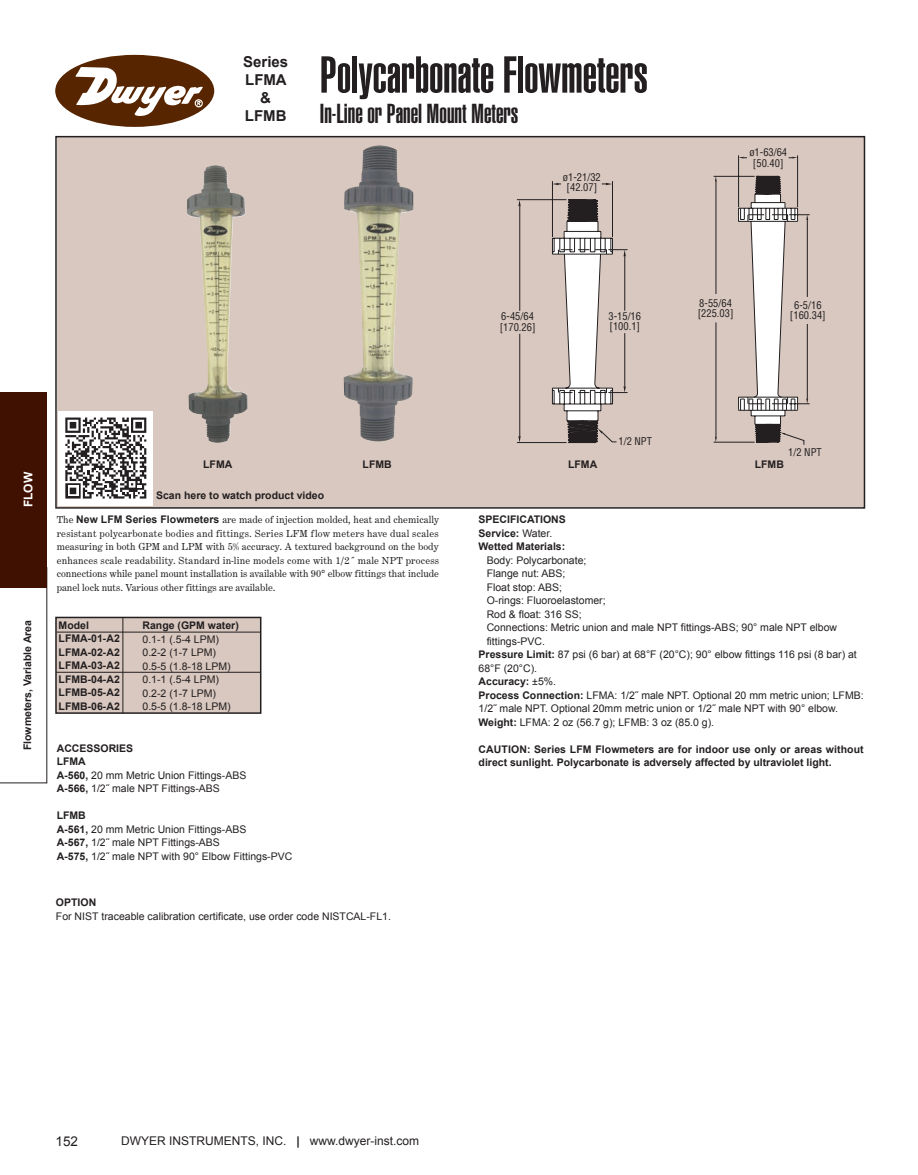
<style>
.page{position:relative;width:918px;height:1175px;background:#fff}
.page>*{position:absolute;margin:0;border:0;box-sizing:border-box;transform-origin:0 0}
.t1{font:900 extra-condensed 51px "Helvetica";color:#231f20}
.t2{font:900 extra-condensed 27px "Helvetica";color:#231f20}
.t3{font:700 15px/18px "Arial";color:#231f20;text-align:center}
.t4{font:13.5px "Arial";color:#231f20}
.t5{font:12px "Arial";color:#231f20}
.t6{font:700 12px "Arial";color:#fff}
.t7{font:10.5px/13.5px "Arial";color:#231f20}
.t8{font:10.5px/13.5px "Century Expanded T";color:#231f20;text-align:justify}
.t9{font:700 10.5px/13.5px "Arial";color:#231f20}
.t10{font:condensed 10.5px/10.5px "Helvetica";color:#231f20}
.s1{font-family:"Arial";font-weight:700}
.s2{font-weight:700}
.s3{font-weight:400}
</style>
<div class="page">
<svg style="left:0;top:587px;width:47px;height:196px"></svg>
<div style="left:0;top:392px;width:47px;height:195px;background:#401000"></div>
<div style="left:57px;top:137px;width:807px;height:370px;background:#d8c8bf"></div>
<div style="left:55px;top:136px;width:810px;height:372px;border:2px solid #231f20"></div>
<div style="left:55px;top:55px;width:159px;height:72px;background:#572500;border-radius:50%"></div>
<svg style="left:75px;top:67px;width:128px;height:49px"></svg>
<div style="left:56px;top:617px;width:205px;height:96px;background:#d8c8bf"></div>
<div style="left:55px;top:616px;width:206px;height:98px;border:2px solid #231f20"></div>
<svg style="left:516px;top:181px;width:112px;height:262px"></svg>
<svg style="left:713px;top:155px;width:97px;height:290px"></svg>
<img style="left:344px;top:145px;width:70px;height:297px">
<img style="left:187px;top:165px;width:60px;height:278px">
<hr style="left:57px;top:631px;width:204px;height:1px;background:#231f20">
<hr style="left:123px;top:617px;width:1px;height:96px;background:#231f20">
<hr style="left:56px;top:672px;width:205px;height:1px;background:#231f20">
<div style="left:59px;top:411px;width:94px;height:94px;background:#fff"></div>
<svg style="left:65px;top:417px;width:81px;height:81px"></svg>
<p class="t3" style="left:243px;top:53px;width:47px">Series<br>LFMA &amp;<br>LFMB</p>
<p class="t1" style="left:320px;top:56px;width:329px">Polycarbonate Flowmeters</p>
<p class="t2" style="left:320px;top:103px;width:200px">In-Line or Panel Mount Meters</p>
<p class="t10" style="left:563px;top:172px;width:39px;text-align:center">ø1-21/32 [42.07]</p>
<p class="t10" style="left:749px;top:147px;width:39px;text-align:center">ø1-63/64 [50.40]</p>
<p class="t10" style="left:500px;top:311px;width:37px">6-45/64 [170.26]</p>
<p class="t10" style="left:608px;top:311px;width:34px">3-15/16 [100.1]</p>
<p class="t10" style="left:698px;top:298px;width:37px">8-55/64 [225.03]</p>
<p class="t10" style="left:790px;top:300px;width:37px;text-align:center">6-5/16 [160.34]</p>
<p class="t6" style="left:21px;top:507px;width:37px;rotate:-90deg">FLOW</p>
<p class="t9" style="left:21px;top:750px;width:132px;rotate:-90deg">Flowmeters, Variable Area</p>
<p class="t9" style="left:203px;top:457px;width:31px">LFMA</p>
<p class="t9" style="left:363px;top:457px;width:31px">LFMB</p>
<p class="t9" style="left:156px;top:489px;width:170px">Scan here to watch product video</p>
<p class="t8" style="left:57px;top:513px;width:384px">The <span class="s1">New LFM Series Flowmeters</span> are made of injection molded, heat and chemically resistant polycarbonate bodies and fittings. Series LFM flow meters have dual scales measuring in both GPM and LPM with 5% accuracy. A textured background on the body enhances scale readability. Standard in-line models come with 1/2˝ male NPT process connections while panel mount installation is available with 90° elbow fittings that include panel lock nuts. Various other fittings are available.</p>
<p class="t9" style="left:59px;top:618px;width:63px">Model<br>LFMA-01-A2<br>LFMA-02-A2<br>LFMA-03-A2<br>LFMB-04-A2<br>LFMB-05-A2<br>LFMB-06-A2</p>
<p class="t7" style="left:143px;top:619px;width:98px"><span class="s2">Range (GPM water)<br></span>0.1-1 (.5-4 LPM)<br>0.2-2 (1-7 LPM)<br>0.5-5 (1.8-18 LPM)<br>0.1-1 (.5-4 LPM)<br>0.2-2 (1-7 LPM)<br>0.5-5 (1.8-18 LPM)</p>
<p class="t7" style="left:57px;top:741px;width:191px"><span class="s2">ACCESSORIES<br>LFMA<br>A-560,</span> 20 mm Metric Union Fittings-ABS<br><span class="s2">A-566,</span> 1/2˝ male NPT Fittings-ABS</p>
<p class="t7" style="left:57px;top:809px;width:237px"><span class="s2">LFMB<br>A-561,</span> 20 mm Metric Union Fittings-ABS<br><span class="s2">A-567,</span> 1/2˝ male NPT Fittings-ABS<br><span class="s2">A-575,</span> 1/2˝ male NPT with 90° Elbow Fittings-PVC</p>
<p class="t7" style="left:56px;top:896px;width:336px"><span class="s2">OPTION<br></span>For NIST traceable calibration certificate, use order code NISTCAL-FL1.</p>
<p class="t10" style="left:619px;top:436px;width:35px">1/2 NPT</p>
<p class="t10" style="left:788px;top:447px;width:35px">1/2 NPT</p>
<p class="t9" style="left:568px;top:457px;width:31px">LFMA</p>
<p class="t9" style="left:755px;top:457px;width:31px">LFMB</p>
<p class="t9" style="left:479px;top:513px;width:89px">SPECIFICATIONS</p>
<p class="t9" style="left:479px;top:526px;width:75px">Service: <span class="s3">Water.</span></p>
<p class="t9" style="left:479px;top:540px;width:88px">Wetted Materials:</p>
<p class="t7" style="left:487px;top:553px;width:101px">Body: Polycarbonate;</p>
<p class="t7" style="left:487px;top:567px;width:80px">Flange nut: ABS;</p>
<p class="t7" style="left:487px;top:580px;width:77px">Float stop: ABS;</p>
<p class="t7" style="left:487px;top:594px;width:121px">O-rings: Fluoroelastomer;</p>
<p class="t7" style="left:487px;top:607px;width:97px">Rod &amp; float: 316 SS;</p>
<p class="t7" style="left:487px;top:621px;width:352px">Connections: Metric union and male NPT fittings-ABS; 90° male NPT elbow</p>
<p class="t7" style="left:487px;top:634px;width:60px">fittings-PVC.</p>
<p class="t7" style="left:479px;top:648px;width:380px"><span class="s2">Pressure Limit:</span> 87 psi (6 bar) at 68°F (20°C); 90° elbow fittings 116 psi (8 bar) at</p>
<p class="t7" style="left:479px;top:661px;width:60px">68°F (20°C).</p>
<p class="t9" style="left:479px;top:675px;width:79px">Accuracy: <span class="s3">±5%.</span></p>
<p class="t7" style="left:479px;top:688px;width:387px"><span class="s2">Process Connection:</span> LFMA: 1/2˝ male NPT. Optional 20 mm metric union; LFMB:</p>
<p class="t7" style="left:479px;top:702px;width:361px">1/2˝ male NPT. Optional 20mm metric union or 1/2˝ male NPT with 90° elbow.</p>
<p class="t7" style="left:479px;top:715px;width:237px"><span class="s2">Weight:</span> LFMA: 2 oz (56.7 g); LFMB: 3 oz (85.0 g).</p>
<p class="t9" style="left:479px;top:742px;width:387px">CAUTION: Series LFM Flowmeters are for indoor use only or areas without direct sunlight. Polycarbonate is adversely affected by ultraviolet light.</p>
<p class="t4" style="left:56px;top:1133px;width:24px">152</p>
<p class="t5" style="left:121px;top:1133px;width:300px">DWYER INSTRUMENTS, INC. <span class="s2">|</span> www.dwyer-inst.com</p>
</div>
